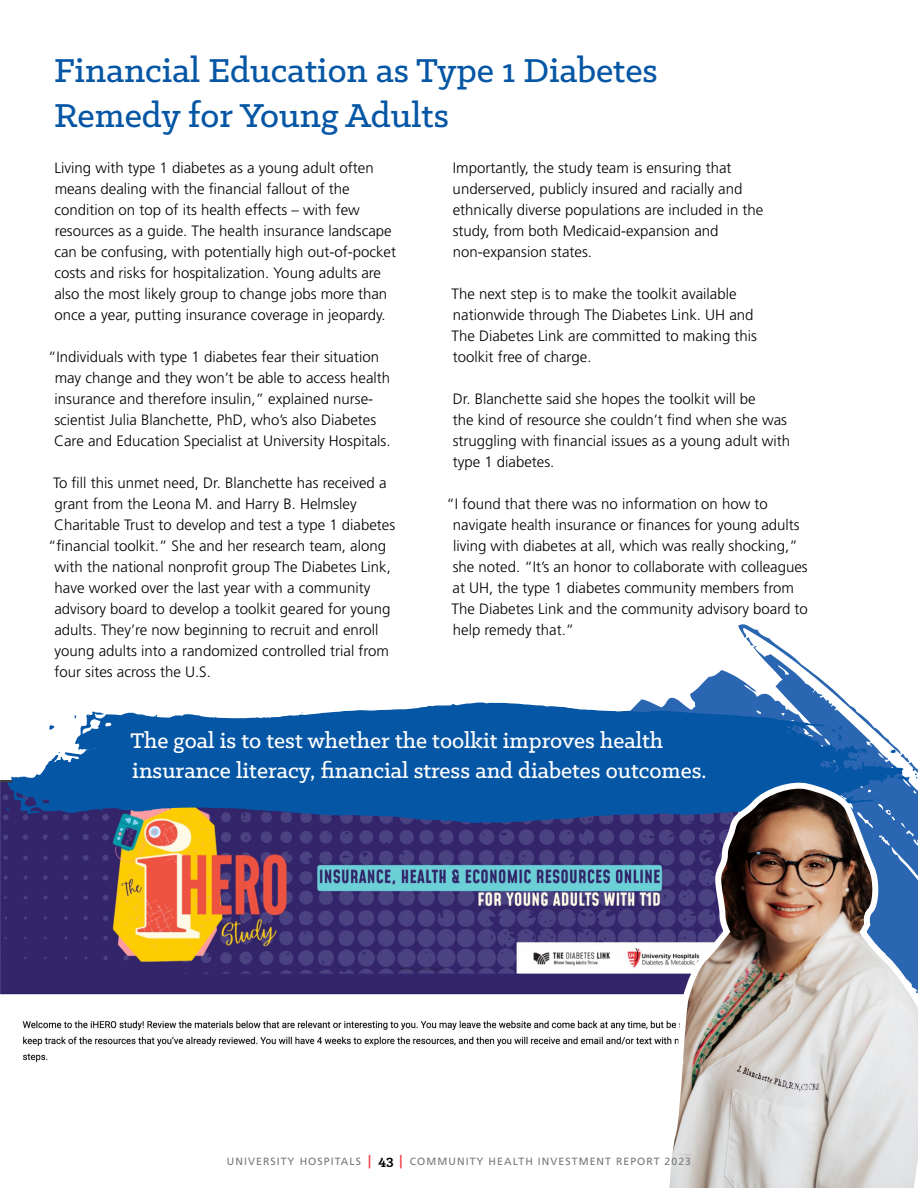
<style>
.page{position:relative;width:918px;height:1188px;background:#fff}
.page>*{position:absolute;margin:0;border:0;box-sizing:border-box;transform-origin:0 0}
.t1{font:500 37.5px/45px "Klinic Slab";color:#0556a5}
.t2{font:500 24px/30px "Klinic Slab";color:#fff}
.t3{font:300 15px/21px "Frutiger LT Std";color:#000}
.t4{font:10.5px "Frutiger LT Std";letter-spacing:.1em;color:#77787b}
.s1{font-weight:700;font-size:13.5px;color:#ef3a42}
.s2{font-family:"Klinic Slab";font-weight:700;font-size:15px;color:#000}
</style>
<div class="page">
<svg style="left:639px;top:624px;width:232px;height:100px"></svg>
<svg style="left:80px;top:702px;width:769px;height:32px;fill:#0556a5"></svg>
<svg style="left:181px;top:709px;width:7px;height:7px"></svg>
<svg style="left:49px;top:725px;width:5px;height:5px"></svg>
<svg style="left:74px;top:715px;width:8px;height:14px"></svg>
<img style="left:0;top:781px;width:659px;height:282px">
<svg style="left:7px;top:734px;width:775px;height:89px;background:#175ba2"></svg>
<svg style="left:130px;top:810px;width:8px;height:7px"></svg>
<svg style="left:509px;top:746px;width:3px;height:6px"></svg>
<svg style="left:489px;top:746px;width:5px;height:5px"></svg>
<svg style="left:727px;top:742px;width:8px;height:5px"></svg>
<svg style="left:357px;top:741px;width:9px;height:5px"></svg>
<svg style="left:695px;top:741px;width:15px;height:9px"></svg>
<svg style="left:675px;top:739px;width:9px;height:8px"></svg>
<svg style="left:401px;top:741px;width:5px;height:3px"></svg>
<svg style="left:759px;top:741px;width:6px;height:4px"></svg>
<svg style="left:563px;top:745px;width:11px;height:11px"></svg>
<svg style="left:631px;top:738px;width:27px;height:12px"></svg>
<svg style="left:425px;top:741px;width:29px;height:14px"></svg>
<svg style="left:463px;top:748px;width:11px;height:8px"></svg>
<svg style="left:183px;top:734px;width:6px;height:4px"></svg>
<svg style="left:341px;top:740px;width:10px;height:7px"></svg>
<svg style="left:303px;top:738px;width:26px;height:11px"></svg>
<svg style="left:7px;top:797px;width:9px;height:13px"></svg>
<svg style="left:549px;top:746px;width:8px;height:11px"></svg>
<svg style="left:782px;top:724px;width:136px;height:52px"></svg>
<img style="left:659px;top:776px;width:259px;height:412px">
<h1 class="t1" style="left:54px;top:47px;width:605px">Financial Education as Type 1 Diabetes<br>Remedy for Young Adults</h1>
<p class="t3" style="left:54px;top:158px;width:343px">Living with type 1 diabetes as a young adult often means dealing with the financial fallout of the condition on top of its health effects – with few resources as a guide. The health insurance landscape can be confusing, with potentially high out-of-pocket costs and risks for hospitalization. Young adults are also the most likely group to change jobs more than once a year, putting insurance coverage in jeopardy.</p>
<p class="t3" style="left:54px;top:347px;width:338px;text-indent:-6px">“Individuals with type 1 diabetes fear their situation may change and they won’t be able to access health insurance and therefore insulin,” explained nurse&shy;scientist Julia Blanchette, PhD, who’s also Diabetes Care and Education Specialist at University Hospitals.</p>
<p class="t3" style="left:53px;top:473px;width:335px">To fill this unmet need, Dr. Blanchette has received a</p>
<p class="t3" style="left:54px;top:494px;width:304px">grant from the Leona M. and Harry B. Helmsley</p>
<p class="t3" style="left:54px;top:515px;width:343px">Charitable Trust to develop and test a type 1 diabetes</p>
<p class="t3" style="left:48px;top:536px;width:339px">“financial toolkit.” She and her research team, along</p>
<p class="t3" style="left:55px;top:557px;width:338px">with the national nonprofit group The Diabetes Link,</p>
<p class="t3" style="left:55px;top:578px;width:317px">have worked over the last year with a community</p>
<p class="t3" style="left:54px;top:599px;width:338px">advisory board to develop a toolkit geared for young</p>
<p class="t3" style="left:54px;top:620px;width:326px">adults. They’re now beginning to recruit and enroll</p>
<p class="t3" style="left:55px;top:641px;width:336px">young adults into a randomized controlled trial from</p>
<p class="t3" style="left:54px;top:662px;width:158px">four sites across the U.S.</p>
<p class="t3" style="left:453px;top:158px;width:312px">Importantly, the study team is ensuring that underserved, publicly insured and racially and ethnically diverse populations are included in the study, from both Medicaid-expansion and non-expansion states.</p>
<p class="t3" style="left:452px;top:284px;width:307px">The next step is to make the toolkit available nationwide through The Diabetes Link. UH and The Diabetes Link are committed to making this toolkit free of charge.</p>
<p class="t3" style="left:453px;top:389px;width:339px">Dr. Blanchette said she hopes the toolkit will be<br>the kind of resource she couldn’t find when she was struggling with financial issues as a young adult with type 1 diabetes.</p>
<p class="t3" style="left:452px;top:494px;width:358px;text-indent:-5px">“I found that there was no information on how to navigate health insurance or finances for young adults living with diabetes at all, which was really shocking,” she noted. “It’s an honor to collaborate with colleagues at UH, the type 1 diabetes community members from The Diabetes Link and the community advisory board to help remedy that.”</p>
<h2 class="t2" style="left:130px;top:725px;width:578px">The goal is to test whether the toolkit improves health insurance literacy, financial stress and diabetes outcomes.</h2>
<p class="t4" style="left:227px;top:1155px;width:466px">UNIVERSITY HOSPITALS <span class="s1">|</span> <span class="s2">43</span> <span class="s1">|</span> COMMUNITY HEALTH INVESTMENT REPORT 2023</p>
</div>
